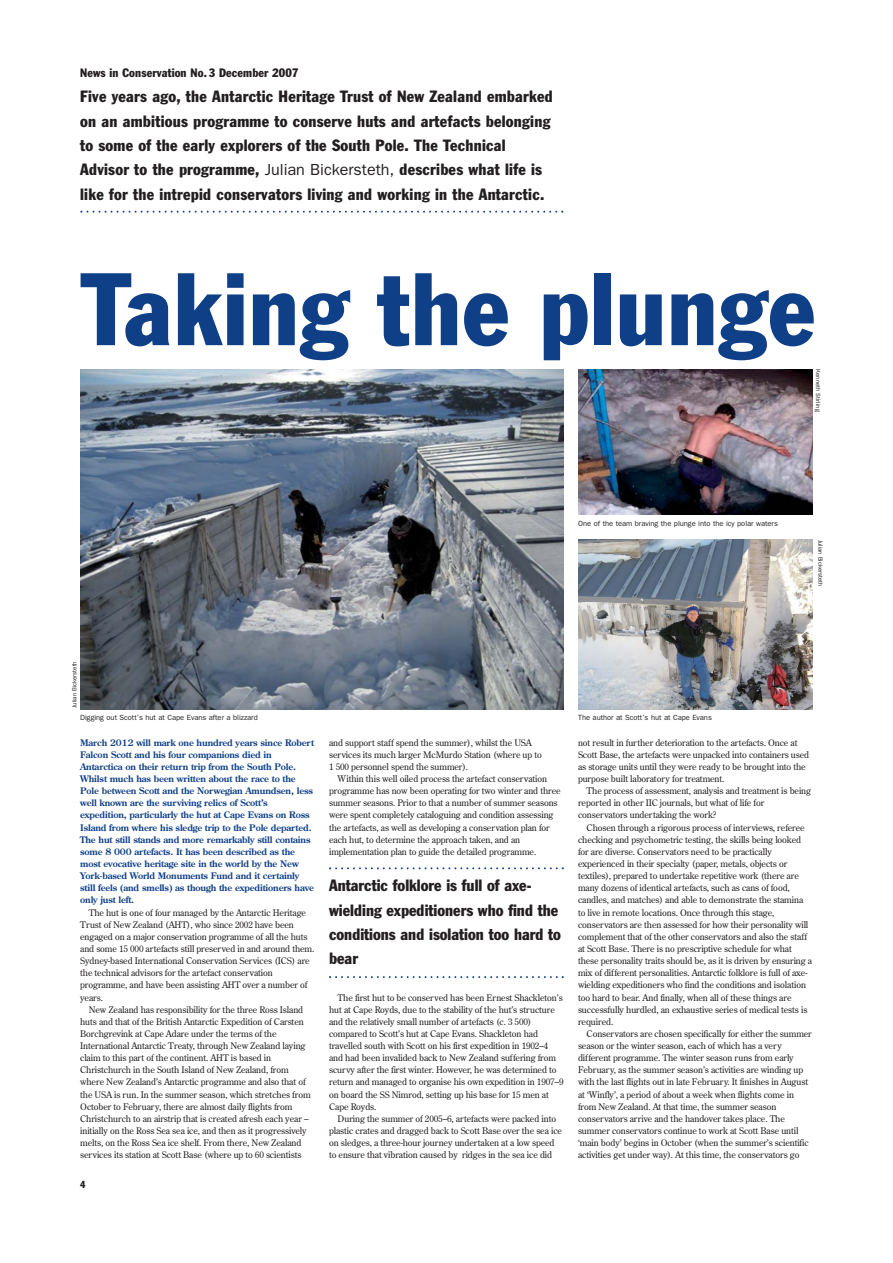
<style>
.page{position:relative;width:893px;height:1263px;background:#fff}
.page>*{position:absolute;margin:0;border:0;box-sizing:border-box;transform-origin:0 0}
.t1{font:condensed 100.95px "Franklin Gothic LT";letter-spacing:.01em;color:#0e3f87}
.t2{font:condensed 16.05px/24.3px "Franklin Gothic LT";letter-spacing:.015em;color:#231f20}
.t3{font:condensed 12px "Franklin Gothic LT";letter-spacing:.01em;color:#231f20}
.t4{font:condensed 10.05px "Franklin Gothic LT";color:#231f20}
.t5{font:9px/12.1px "Century Old Style";letter-spacing:-.01em;color:#231f20}
.t6{font:700 9px/12.1px "Century Old Style";letter-spacing:-.015em;color:#0e3f87}
.t7{font:7.5px "Franklin Gothic";color:#231f20}
.t8{font:6px "Franklin Gothic";color:#231f20}
.s1{font-family:"Franklin Gothic";font-stretch:normal}
</style>
<div class="page">
<svg style="left:80px;top:211px;width:483px;height:2px"></svg>
<img style="left:578px;top:539px;width:234px;height:170px">
<img style="left:578px;top:369px;width:234px;height:146px">
<svg style="left:329px;top:867px;width:234px;height:2px"></svg>
<svg style="left:329px;top:976px;width:234px;height:2px"></svg>
<img style="left:80px;top:369px;width:483px;height:340px">
<h3 class="t3" style="left:80px;top:68px;width:220px">News in Conservation No. 3 December 2007</h3>
<p class="t2" style="left:80px;top:86px;width:474px">Five years ago, the Antarctic Heritage Trust of New Zealand embarked on an ambitious programme to conserve huts and artefacts belonging to some of the early explorers of the South Pole. The Technical Advisor to the programme, <span class="s1">Julian Bickersteth,</span> describes what life is like for the intrepid conservators living and working in the Antarctic.</p>
<h1 class="t1" style="left:82px;top:273px;width:735px">Taking the plunge</h1>
<p class="t8" style="left:820px;top:369px;width:44px;rotate:90deg">Kenneth Stirling</p>
<p class="t7" style="left:578px;top:521px;width:201px">One of the team braving the plunge into the icy polar waters</p>
<p class="t8" style="left:822px;top:540px;width:48px;rotate:90deg">Julian Bickersteth</p>
<p class="t8" style="left:72px;top:708px;width:48px;rotate:-90deg">Julian Bickersteth</p>
<p class="t7" style="left:80px;top:715px;width:179px">Digging out Scott’s hut at Cape Evans after a blizzard</p>
<p class="t6" style="left:80px;top:737px;width:235px">March 2012 will mark one hundred years since Robert Falcon Scott and his four companions died in Antarctica on their return trip from the South Pole.<br>Whilst much has been written about the race to the Pole between Scott and the Norwegian Amundsen, less well known are the surviving relics of Scott’s expedition, particularly the hut at Cape Evans on Ross Island from where his sledge trip to the Pole departed.<br>The hut still stands and more remarkably still contains some 8 000 artefacts. It has been described as the most evocative heritage site in the world by the New York-based World Monuments Fund and it certainly still feels (and smells) as though the expeditioners have only just left.</p>
<p class="t5" style="left:80px;top:907px;width:236px;text-indent:9px">The hut is one of four managed by the Antarctic Heritage Trust of New Zealand (AHT), who since 2002 have been engaged on a major conservation programme of all the huts and some 15 000 artefacts still preserved in and around them.<br>Sydney-based International Conservation Services (ICS) are t he technical advisors for the artefact conservation programme, and have been assisting AHT over a number of years.</p>
<p class="t5" style="left:80px;top:1004px;width:232px;text-indent:9px">New Zealand has responsibility for the three Ross Island huts and that of the British Antarctic Expedition of Carsten Borchgrevink at Cape Adare under the terms of the International Antarctic Treaty, through New Zealand laying claim to this part of the continent. AHT is based in Christchurch in the South Island of New Zealand, from where New Zealand’s Antarctic programme and also that of the USA is run. In the summer season, which stretches from October to February, there are almost daily flights from Christchurch to an airstrip that is created afresh each year – initially on the Ross Sea sea ice, and then as it progressively melts, on the Ross Sea ice shelf. From there, New Zealand services its station at Scott Base (where up to 60 scientists</p>
<p class="t4" style="left:80px;top:1181px;width:7px">4</p>
<p class="t5" style="left:329px;top:737px;width:214px">and support staff spend the summer), whilst the USA services its much larger McMurdo Station (where up to<br>1 500 personnel spend the summer).</p>
<p class="t5" style="left:329px;top:773px;width:233px;text-indent:9px">Within this well oiled process the artefact conservation programme has now been operating for two winter and three summer seasons. Prior to that a number of summer seasons were spent completely cataloguing and condition assessing the artefacts, as well as developing a conservation plan for each hut, to determine the approach taken, and an implementation plan to guide the detailed programme.</p>
<h2 class="t2" style="left:329px;top:875px;width:233px">Antarctic folklore is full of axe&shy;wielding expeditioners who find the conditions and isolation too hard to bear</h2>
<p class="t5" style="left:329px;top:992px;width:236px;text-indent:9px">The first hut to be conserved has been Ernest Shackleton’s hut at Cape Royds, due to the stability of the hut’s structure and the relatively small number of artefacts (c. 3 500) compared to Scott’s hut at Cape Evans. Shackleton had travelled south with Scott on his first expedition in 1902–4 and had been invalided back to New Zealand suffering from scurvy after the first winter. However, he was determined to return and managed to organise his own expedition in 1907–9 on board the SS Nimrod, setting up his base for 15 men at Cape Royds.</p>
<p class="t5" style="left:329px;top:1113px;width:234px;text-indent:9px">During the summer of 2005–6, artefacts were packed into plastic crates and dragged back to Scott Base over the sea ice on sledges, a three-hour journey undertaken at a low speed to ensure that vibration caused by ridges in the sea ice did</p>
<p class="t7" style="left:578px;top:715px;width:135px">The author at Scott’s hut at Cape Evans</p>
<p class="t5" style="left:578px;top:737px;width:233px">not result in further deterioration to the artefacts. Once at Scott Base, the artefacts were unpacked into containers used as storage units until they were ready to be brought into the purpose built laboratory for treatment.</p>
<p class="t5" style="left:578px;top:786px;width:235px;text-indent:9px">The process of assessment, analysis and treatment is being reported in other IIC journals, but what of life for conservators undertaking the work?</p>
<p class="t5" style="left:578px;top:822px;width:236px;text-indent:9px">Chosen through a rigorous process of interviews, referee checking and psychometric testing, the skills being looked for are diverse. Conservators need to be practically experienced in their specialty (paper, metals, objects or textiles), prepared to undertake repetitive work (there are many dozens of identical artefacts, such as cans of food, candles, and matches) and able to demonstrate the stamina to live in remote locations. Once through this stage, conservators are then assessed for how their personality will complement that of the other conservators and also the staff at Scott Base. There is no prescriptive schedule for what these personality traits should be, as it is driven by ensuring a mix of different personalities. Antarctic folklore is full of axe&shy;wielding expeditioners who find the conditions and isolation too hard to bear. And finally, when all of these things are successfully hurdled, an exhaustive series of medical tests is required.</p>
<p class="t5" style="left:578px;top:1028px;width:235px;text-indent:9px">Conservators are chosen specifically for either the summer season or the winter season, each of which has a very different programme. The winter season runs from early February, as the summer season’s activities are winding up with the last flights out in late February. It finishes in August at ‘Winfly’, a period of about a week when flights come in from New Zealand. At that time, the summer season conservators arrive and the handover takes place. The summer conservators continue to work at Scott Base until ‘main body’ begins in October (when the summer’s scientific activities get under way). At this time, the conservators go</p>
</div>
